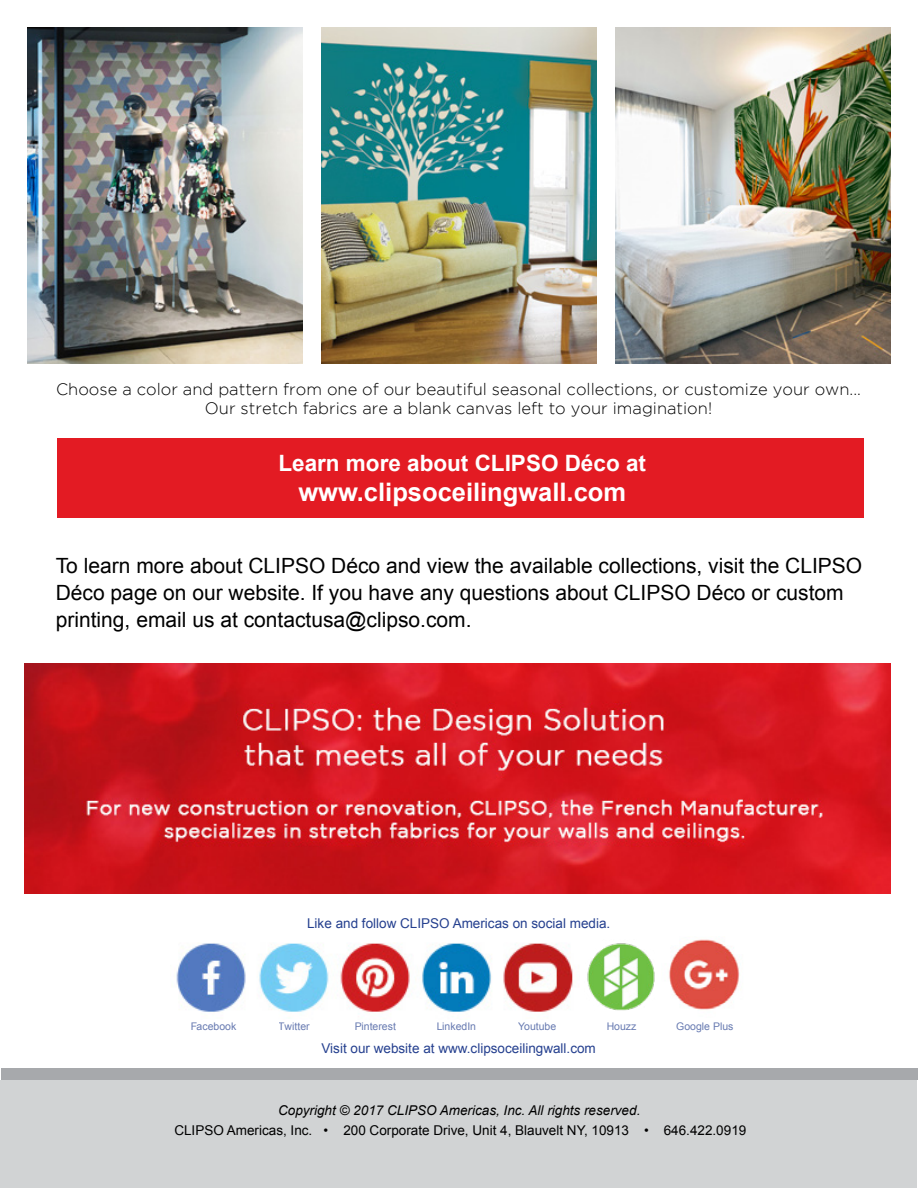
<style>
.page{position:relative;width:918px;height:1188px;background:#fff}
.page>*{position:absolute;margin:0;border:0;box-sizing:border-box;transform-origin:0 0}
.t1{font:700 25.5px "Arial";color:#fff}
.t2{font:700 22.5px "Arial";color:#fff}
.t3{font:21px/27px "Arial";color:#000}
.t4{font:300 16.5px/19.8px "Gotham";color:#000;text-align:center}
.t5{font:13.5px "Arial";color:#25408f}
.t6{font:13.5px "Arial";color:#000}
.t7{font:italic 13.5px "Arial";color:#000}
.t8{font:10.5px "Arial";color:#25408f}
</style>
<div class="page">
<div style="left:58px;top:438px;width:806px;height:80px;background:#e31b23"></div>
<img style="left:27px;top:27px;width:276px;height:337px">
<img style="left:321px;top:27px;width:276px;height:337px">
<img style="left:615px;top:27px;width:276px;height:337px">
<img style="left:176px;top:943px;width:397px;height:70px">
<div style="left:0;top:1080px;width:917px;height:108px;background:#d1d3d4"></div>
<div style="left:1px;top:1068px;width:917px;height:12px;background:#a7a9ac"></div>
<img style="left:587px;top:943px;width:68px;height:68px">
<img style="left:669px;top:939px;width:71px;height:71px">
<img style="left:25px;top:663px;width:866px;height:230px">
<p class="t4" style="left:56px;top:379px;width:806px">Choose a color and pattern from one of our beautiful seasonal collections, or customize your own...<br>Our stretch fabrics are a blank canvas left to your imagination!</p>
<p class="t2" style="left:278px;top:448px;width:369px">Learn more about CLIPSO Déco at</p>
<p class="t1" style="left:298px;top:476px;width:329px">www.clipsoceilingwall.com</p>
<p class="t3" style="left:56px;top:552px;width:808px">To learn more about CLIPSO Déco and view the available collections, visit the CLIPSO<br>Déco page on our website. If you have any questions about CLIPSO Déco or custom printing, email us at contactusa@clipso.com.</p>
<p class="t5" style="left:307px;top:914px;width:305px">Like and follow CLIPSO Americas on social media.</p>
<p class="t8" style="left:190px;top:1020px;width:48px">Facebook</p>
<p class="t8" style="left:279px;top:1020px;width:32px">Twitter</p>
<p class="t8" style="left:355px;top:1020px;width:43px">Pinterest</p>
<p class="t8" style="left:436px;top:1020px;width:41px">LinkedIn</p>
<p class="t8" style="left:518px;top:1020px;width:40px">Youtube</p>
<p class="t5" style="left:322px;top:1039px;width:276px">Visit our website at www.clipsoceilingwall.com</p>
<p class="t8" style="left:607px;top:1020px;width:31px">Houzz</p>
<p class="t8" style="left:676px;top:1020px;width:59px">Google Plus</p>
<p class="t7" style="left:278px;top:1101px;width:364px">Copyright © 2017 CLIPSO Americas, Inc. All rights reserved.</p>
<p class="t6" style="left:174px;top:1121px;width:573px">CLIPSO Americas, Inc. • 200 Corporate Drive, Unit 4, Blauvelt NY, 10913 • 646.422.0919</p>
</div>
